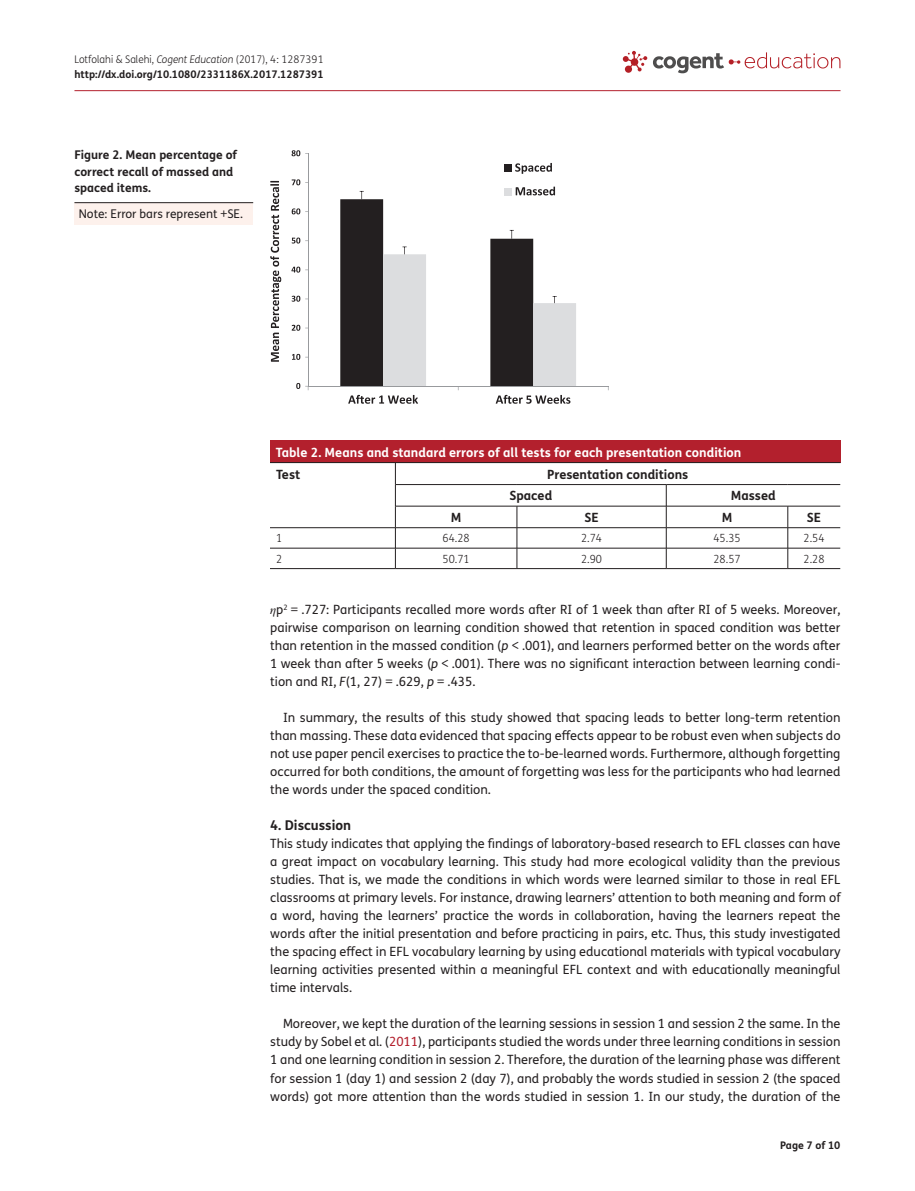
<style>
.page{position:relative;width:915px;height:1191px;background:#fff}
.page>*{position:absolute;margin:0;border:0;box-sizing:border-box;transform-origin:0 0}
.t1{font:700 13.5px "FS Me Pro";color:#231f20}
.t2{font:12.75px/18px "FS Me Pro";color:#231f20;text-align:justify}
.t3{font:700 12.75px "FS Me Pro";color:#fff}
.t4{font:700 12.75px/21.6px "FS Me Pro";color:#231f20}
.t5{font:700 12px/16.5px "FS Me Pro";color:#231f20}
.t6{font:12px "FS Me Pro";color:#231f20}
.t7{font:300 11.25px "FS Me Pro";color:#231f20;scale:.95 1}
.t8{font:700 10.5px/15px "FS Me Pro";color:#231f20}
.s1{font-weight:300}
.s2{font-weight:300;font-style:italic}
.s3{font-family:"STIX";font-style:italic}
.s4{font-style:italic}
.s5{color:#b3202d}
</style>
<div class="page">
<hr style="left:74px;top:90px;width:766px;height:1px;background:#b3202d">
<svg style="left:622px;top:51px;width:218px;height:22px"></svg>
<div style="left:74px;top:203px;width:179px;height:22px;background:#fdf1ec"></div>
<hr style="left:74px;top:202px;width:179px;height:1px;background:#231f20">
<hr style="left:308px;top:153px;width:1px;height:233px;background:#989a9d">
<hr style="left:308px;top:386px;width:300px;height:1px;background:#989a9d">
<svg style="left:296px;top:383px;width:13px;height:7px"></svg>
<svg style="left:292px;top:354px;width:16px;height:6px"></svg>
<svg style="left:291px;top:325px;width:17px;height:6px"></svg>
<svg style="left:291px;top:296px;width:17px;height:6px"></svg>
<svg style="left:291px;top:267px;width:17px;height:6px"></svg>
<svg style="left:291px;top:237px;width:17px;height:6px"></svg>
<svg style="left:291px;top:208px;width:17px;height:6px"></svg>
<svg style="left:291px;top:179px;width:17px;height:6px"></svg>
<svg style="left:291px;top:150px;width:17px;height:6px"></svg>
<svg style="left:270px;top:181px;width:11px;height:181px"></svg>
<div style="left:504px;top:164px;width:7px;height:7px;background:#231f20"></div>
<svg style="left:515px;top:163px;width:36px;height:11px"></svg>
<svg style="left:340px;top:187px;width:236px;height:217px"></svg>
<div style="left:270px;top:441px;width:570px;height:22px;background:#b3202d"></div>
<hr style="left:270px;top:462px;width:570px;height:1px;background:#231f20">
<hr style="left:395px;top:484px;width:121px;height:1px;background:#231f20">
<hr style="left:516px;top:484px;width:150px;height:1px;background:#231f20">
<hr style="left:666px;top:484px;width:121px;height:1px;background:#231f20">
<hr style="left:787px;top:484px;width:53px;height:1px;background:#231f20">
<hr style="left:395px;top:506px;width:121px;height:1px;background:#231f20">
<hr style="left:516px;top:506px;width:150px;height:1px;background:#231f20">
<hr style="left:666px;top:506px;width:121px;height:1px;background:#231f20">
<hr style="left:787px;top:506px;width:53px;height:1px;background:#231f20">
<hr style="left:270px;top:527px;width:125px;height:1px;background:#231f20">
<hr style="left:395px;top:527px;width:121px;height:1px;background:#231f20">
<hr style="left:516px;top:527px;width:150px;height:1px;background:#231f20">
<hr style="left:666px;top:527px;width:121px;height:1px;background:#231f20">
<hr style="left:787px;top:527px;width:53px;height:1px;background:#231f20">
<hr style="left:270px;top:548px;width:125px;height:1px;background:#231f20">
<hr style="left:270px;top:568px;width:125px;height:1px;background:#231f20">
<hr style="left:395px;top:548px;width:121px;height:1px;background:#231f20">
<svg style="left:395px;top:463px;width:1px;height:105px"></svg>
<hr style="left:395px;top:568px;width:121px;height:1px;background:#231f20">
<hr style="left:516px;top:548px;width:150px;height:1px;background:#231f20">
<svg style="left:516px;top:506px;width:1px;height:62px"></svg>
<hr style="left:516px;top:568px;width:150px;height:1px;background:#231f20">
<hr style="left:666px;top:548px;width:121px;height:1px;background:#231f20">
<svg style="left:665px;top:485px;width:1px;height:83px"></svg>
<hr style="left:666px;top:568px;width:121px;height:1px;background:#231f20">
<hr style="left:787px;top:548px;width:53px;height:1px;background:#231f20">
<svg style="left:787px;top:506px;width:1px;height:62px"></svg>
<hr style="left:787px;top:568px;width:53px;height:1px;background:#231f20">
<p class="t8" style="left:74px;top:51px;width:251px"><span class="s1">Lotfolahi &amp; Salehi,</span> <span class="s2">Cogent Education</span> <span class="s1">(2017), 4: 1287391 </span>http://dx.doi.org/10.1080/2331186X.2017.1287391</p>
<p class="t5" style="left:74px;top:146px;width:164px">Figure 2. Mean percentage of correct recall of massed and spaced items.</p>
<p class="t6" style="left:79px;top:205px;width:166px">Note: Error bars represent +SE.</p>
<p class="t3" style="left:276px;top:442px;width:467px">Table 2. Means and standard errors of all tests for each presentation condition</p>
<p class="t4" style="left:276px;top:462px;width:26px">Test</p>
<p class="t4" style="left:509px;top:462px;width:180px;text-indent:38px">Presentation conditions<br>Spaced</p>
<p class="t4" style="left:730px;top:484px;width:46px">Massed</p>
<p class="t4" style="left:450px;top:506px;width:12px">M</p>
<p class="t4" style="left:584px;top:506px;width:16px">SE</p>
<p class="t4" style="left:721px;top:506px;width:12px">M</p>
<p class="t4" style="left:806px;top:506px;width:16px">SE</p>
<p class="t7" style="left:276px;top:530px;width:8px">1</p>
<p class="t7" style="left:442px;top:530px;width:30px">64.28</p>
<p class="t7" style="left:581px;top:530px;width:24px">2.74</p>
<p class="t7" style="left:713px;top:530px;width:30px">45.35</p>
<p class="t7" style="left:803px;top:530px;width:24px">2.54</p>
<p class="t7" style="left:276px;top:551px;width:8px">2</p>
<p class="t7" style="left:442px;top:551px;width:30px">50.71</p>
<p class="t7" style="left:581px;top:551px;width:24px">2.90</p>
<p class="t7" style="left:713px;top:551px;width:30px">28.57</p>
<p class="t7" style="left:803px;top:551px;width:24px">2.28</p>
<p class="t2" style="left:270px;top:600px;width:571px"><span class="s3">η</span>p<sup>2</sup> = .727: Participants recalled more words after RI of 1 week than after RI of 5 weeks. Moreover, pairwise comparison on learning condition showed that retention in spaced condition was better than retention in the massed condition (<span class="s4">p</span> &lt; .001), and learners performed better on the words after 1 week than after 5 weeks (<span class="s4">p</span> &lt; .001). There was no significant interaction between learning condi&shy;tion and RI, <span class="s4">F</span>(1, 27) = .629, <span class="s4">p</span> = .435.</p>
<p class="t2" style="left:270px;top:708px;width:571px;text-indent:13px">In summary, the results of this study showed that spacing leads to better long-term retention than massing. These data evidenced that spacing effects appear to be robust even when subjects do not use paper pencil exercises to practice the to-be-learned words. Furthermore, although forgetting occurred for both conditions, the amount of forgetting was less for the participants who had learned the words under the spaced condition.</p>
<p class="t1" style="left:270px;top:815px;width:82px">4. Discussion</p>
<p class="t2" style="left:270px;top:834px;width:571px">This study indicates that applying the findings of laboratory-based research to EFL classes can have a great impact on vocabulary learning. This study had more ecological validity than the previous studies. That is, we made the conditions in which words were learned similar to those in real EFL classrooms at primary levels. For instance, drawing learners’ attention to both meaning and form of a word, having the learners’ practice the words in collaboration, having the learners repeat the words after the initial presentation and before practicing in pairs, etc. Thus, this study investigated the spacing effect in EFL vocabulary learning by using educational materials with typical vocabulary learning activities presented within a meaningful EFL context and with educationally meaningful time intervals.</p>
<p class="t2" style="left:270px;top:1014px;width:571px;text-indent:13px">Moreover, we kept the duration of the learning sessions in session 1 and session 2 the same. In the study by Sobel et al. (<span class="s5">2011</span>), participants studied the words under three learning conditions in session 1 and one learning condition in session 2. Therefore, the duration of the learning phase was different for session 1 (day 1) and session 2 (day 7), and probably the words studied in session 2 (the spaced words) got more attention than the words studied in session 1. In our study, the duration of the</p>
<p class="t8" style="left:780px;top:1137px;width:62px">Page 7 of 10</p>
</div>
